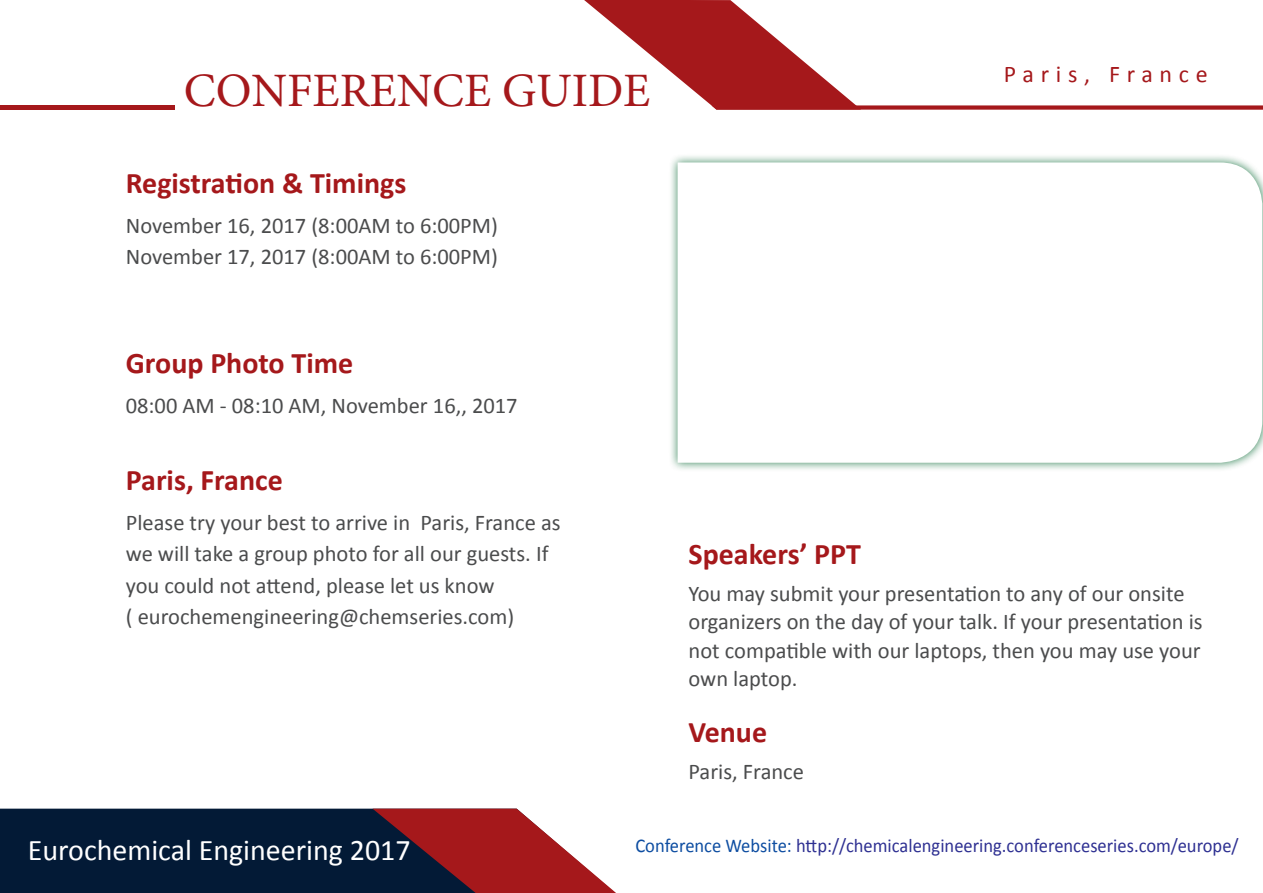
<style>
.page{position:relative;width:1263px;height:893px;background:#fff}
.page>*{position:absolute;margin:0;border:0;box-sizing:border-box;transform-origin:0 0}
.t1{font:48px "Minion Pro";color:#a5181b}
.t2{font:700 30px "Calibri";color:#a5181b}
.t3{font:30px "Calibri";color:#fff}
.t4{font:24px "Calibri";letter-spacing:.28em;color:#a5181b}
.t5{font:22.5px/28.5px "Calibri";color:#4b4c4d}
.t6{font:19.5px "Calibri";color:#2e3092;scale:.95 1}
.s1{color:#0d4da1}
</style>
<div class="page">
<div style="left:0;top:809px;width:372px;height:84px;background:#031a36"></div>
<svg style="left:372px;top:809px;width:244px;height:84px"></svg>
<svg style="left:584px;top:0;width:679px;height:110px"></svg>
<div style="left:0;top:105px;width:174px;height:5px;background:#a5181b"></div>
<div style="left:669px;top:153px;width:594px;height:319px;background:#00652e;opacity:.75"></div>
<svg style="left:678px;top:162px;width:584px;height:301px"></svg>
<p class="t1" style="left:184px;top:59px;width:468px">CONFERENCE GUIDE</p>
<p class="t2" style="left:126px;top:164px;width:282px">Registration &amp; Timings</p>
<p class="t5" style="left:126px;top:211px;width:374px">November 16, 2017 (8:00AM to 6:00PM)</p>
<p class="t5" style="left:126px;top:243px;width:374px">November 17, 2017 (8:00AM to 6:00PM)</p>
<p class="t2" style="left:126px;top:344px;width:229px">Group Photo Time</p>
<p class="t5" style="left:126px;top:391px;width:393px">08:00 AM - 08:10 AM, November 16,, 2017</p>
<p class="t2" style="left:126px;top:461px;width:159px">Paris, France</p>
<p class="t5" style="left:126px;top:507px;width:436px;line-height:31.5px">Please try your best to arrive in Paris, France as we will take a group photo for all our guests. If you could not attend, please let us know</p>
<p class="t5" style="left:126px;top:603px;width:390px">( eurochemengineering@chemseries.com)</p>
<p class="t4" style="left:1004px;top:59px;width:205px">Paris, France</p>
<p class="t2" style="left:688px;top:535px;width:174px">Speakers’ PPT</p>
<p class="t5" style="left:688px;top:579px;width:516px">You may submit your presentation to any of our onsite organizers on the day of your talk. If your presentation is not compatible with our laptops, then you may use your own laptop.</p>
<p class="t2" style="left:688px;top:713px;width:80px">Venue</p>
<p class="t5" style="left:688px;top:757px;width:117px">Paris, France</p>
<p class="t3" style="left:28px;top:831px;width:384px">Eurochemical Engineering 2017</p>
<p class="t6" style="left:635px;top:833px;width:636px"><span class="s1">Conference Website:</span> http://chemicalengineering.conferenceseries.com/europe/</p>
</div>
